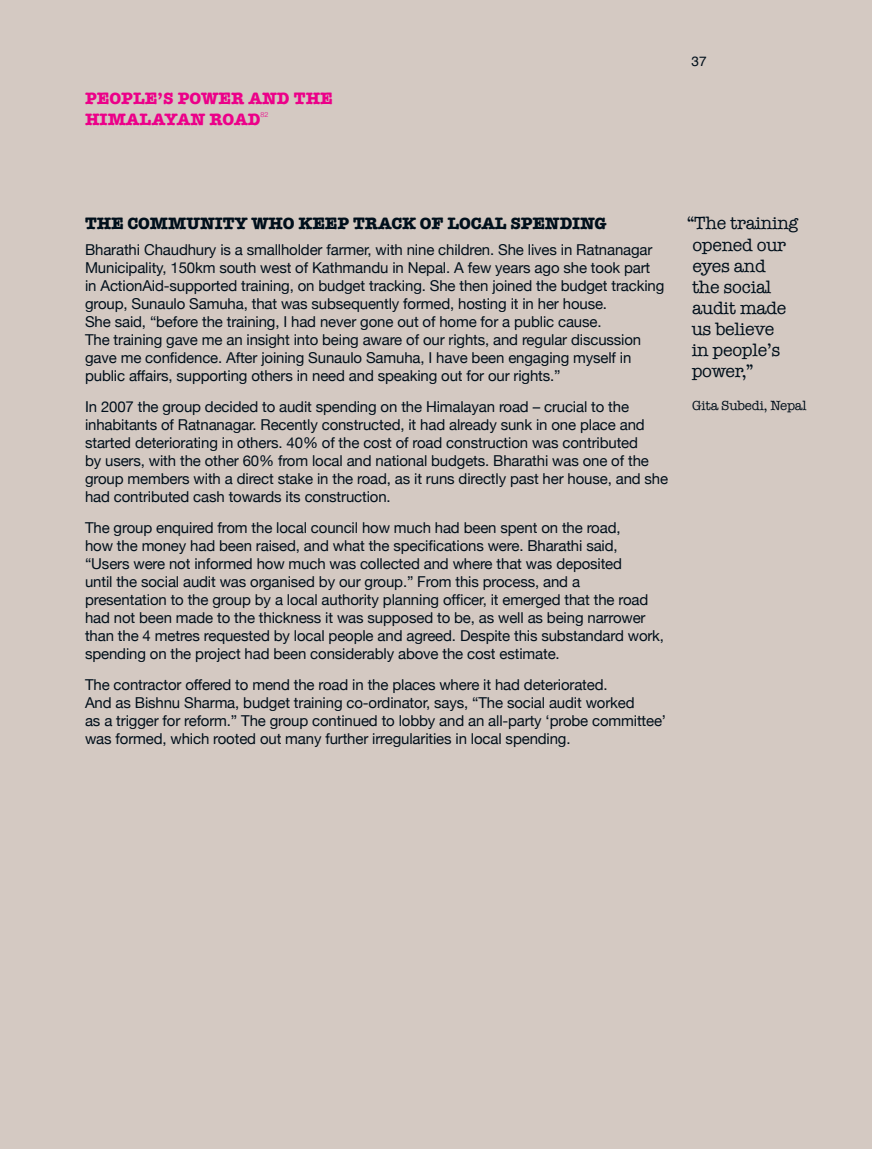
<style>
.page{position:relative;width:872px;height:1149px;background:#fff}
.page>*{position:absolute;margin:0;border:0;box-sizing:border-box;transform-origin:0 0}
.t1{font:18px/21px "American Typewriter";letter-spacing:-.015em;color:#000f1b}
.t2{font:700 16.95px "American Typewriter";letter-spacing:-.01em;color:#000f1b}
.t3{font:700 16.95px/21px "American Typewriter";color:#ec0089}
.t4{font:15px/18px "Helvetica Neue";letter-spacing:-.01em;color:#000f1b}
.t5{font:13.5px "American Typewriter";letter-spacing:-.015em;color:#000f1b}
.t6{font:13.5px "Helvetica";color:#000f1b}
.t7{font:300 7.05px "Helvetica Neue";color:#ec0089}
</style>
<div class="page">
<div style="left:0;top:0;width:872px;height:1148px;background:#d4c9c2"></div>
<p class="t3" style="left:85px;top:87px;width:249px">PEOPLE’S POWER AND THE<br>HIMALAYAN ROAD</p>
<p class="t7" style="left:260px;top:110px;width:9px">82</p>
<p class="t6" style="left:691px;top:51px;width:17px">37</p>
<p class="t2" style="left:85px;top:208px;width:509px">THE COMMUNITY WHO KEEP TRACK OF LOCAL SPENDING</p>
<p class="t4" style="left:85px;top:240px;width:581px">Bharathi Chaudhury is a smallholder farmer, with nine children. She lives in Ratnanagar Municipality, 150km south west of Kathmandu in Nepal. A few years ago she took part in ActionAid-supported training, on budget tracking. She then joined the budget tracking group, Sunaulo Samuha, that was subsequently formed, hosting it in her house.<br>She said, “before the training, I had never gone out of home for a public cause.<br>The training gave me an insight into being aware of our rights, and regular discussion gave me confidence. After joining Sunaulo Samuha, I have been engaging myself in public affairs, supporting others in need and speaking out for our rights.”</p>
<p class="t4" style="left:85px;top:397px;width:584px">In 2007 the group decided to audit spending on the Himalayan road – crucial to the inhabitants of Ratnanagar. Recently constructed, it had already sunk in one place and started deteriorating in others. 40% of the cost of road construction was contributed<br>by users, with the other 60% from local and national budgets. Bharathi was one of the group members with a direct stake in the road, as it runs directly past her house, and she had contributed cash towards its construction.</p>
<p class="t4" style="left:85px;top:518px;width:580px">The group enquired from the local council how much had been spent on the road,<br>how the money had been raised, and what the specifications were. Bharathi said, “Users were not informed how much was collected and where that was deposited<br>until the social audit was organised by our group.” From this process, and a presentation to the group by a local authority planning officer, it emerged that the road had not been made to the thickness it was supposed to be, as well as being narrower than the 4 metres requested by local people and agreed. Despite this substandard work, spending on the project had been considerably above the cost estimate.</p>
<p class="t4" style="left:85px;top:675px;width:582px">The contractor offered to mend the road in the places where it had deteriorated.<br>And as Bishnu Sharma, budget training co-ordinator, says, “The social audit worked<br>as a trigger for reform.” The group continued to lobby and an all-party ‘probe committee’ was formed, which rooted out many further irregularities in local spending.</p>
<p class="t1" style="left:686px;top:212px;width:113px">“The training opened our eyes and<br>the social audit made us believe<br>in people’s power,”</p>
<p class="t5" style="left:692px;top:395px;width:116px">Gita Subedi, Nepal</p>
</div>
